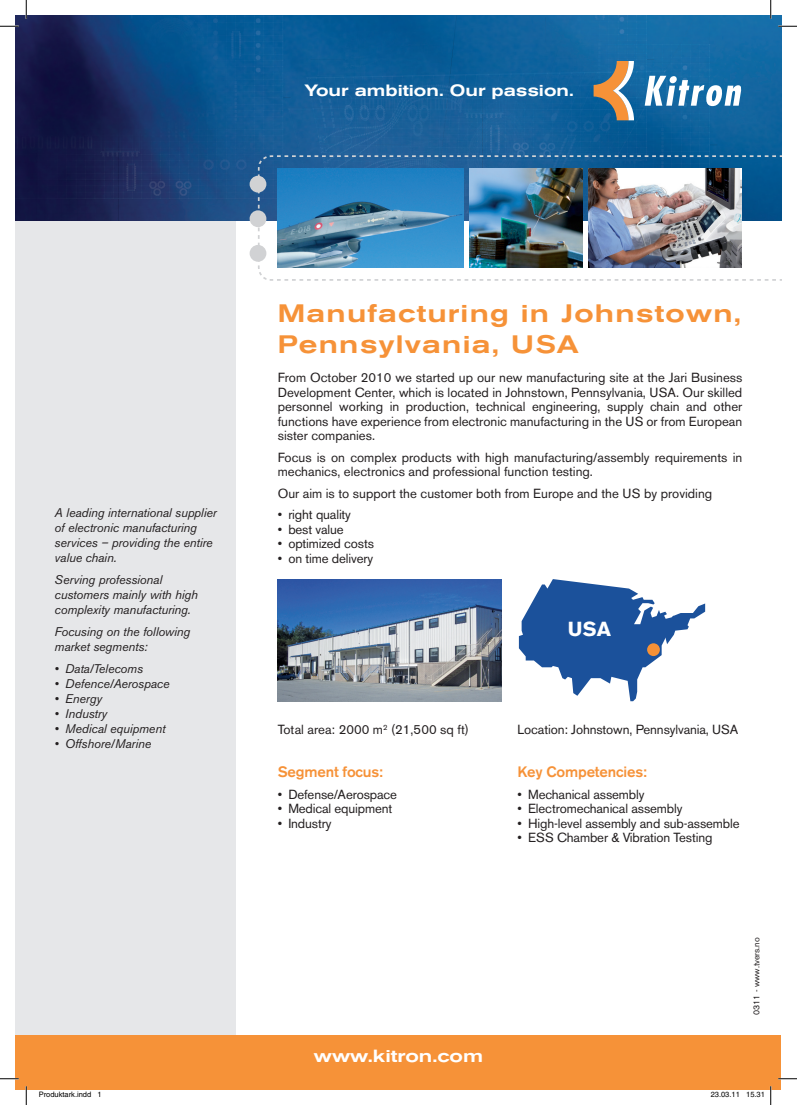
<style>
.page{position:relative;width:797px;height:1105px;background:#fff}
.page>*{position:absolute;margin:0;border:0;box-sizing:border-box;transform-origin:0 0}
.t1{font:500 expanded 25px/31.1px "Akzidenz Grotesk BE";letter-spacing:.05em;color:#f69238}
.t2{font:700 20.25px "Akzidenz Grotesk BE";color:#fff}
.t3{font:500 expanded 17.5px "Akzidenz Grotesk BE";color:#fff}
.t4{font:500 expanded 16.25px "Akzidenz Grotesk BE";color:#fff}
.t5{font:500 15px "Akzidenz Grotesk BE";letter-spacing:-.01em;color:#f69238}
.t6{font:13.12px/14.5px "Akzidenz Grotesk BE";color:#231f20;text-align:justify}
.t7{font:italic 12.5px/15px "Akzidenz Grotesk BE";letter-spacing:-.01em;color:#231f20}
.t8{font:8.75px "Akzidenz Grotesk BE";color:#231f20}
.t9{font:7.5px "Helvetica";color:#000}
</style>
<div class="page">
<div style="left:16px;top:99px;width:220px;height:979px;background:#e6e7e9"></div>
<img style="left:16px;top:16px;width:765px;height:204px">
<svg style="left:593px;top:61px;width:41px;height:59px;background:#868983"></svg>
<svg style="left:644px;top:76px;width:98px;height:30px"></svg>
<svg style="left:257px;top:154px;width:524px;height:127px"></svg>
<div style="left:249px;top:176px;width:17px;height:17px;background:#d1d2d4;border-radius:50%"></div>
<div style="left:249px;top:210px;width:17px;height:17px;background:#d1d2d4;border-radius:50%"></div>
<div style="left:249px;top:245px;width:17px;height:17px;background:#d1d2d4;border-radius:50%"></div>
<img style="left:278px;top:169px;width:185px;height:99px">
<img style="left:469px;top:169px;width:113px;height:99px">
<div style="left:16px;top:1035px;width:765px;height:54px;background:#f69238"></div>
<img style="left:588px;top:169px;width:153px;height:99px">
<img style="left:278px;top:579px;width:223px;height:122px">
<svg style="left:519px;top:579px;width:186px;height:122px"></svg>
<div style="left:647px;top:643px;width:13px;height:13px;background:#f59137;border-radius:50%"></div>
<svg style="left:0;top:25px;width:19px;height:2px"></svg>
<svg style="left:778px;top:25px;width:19px;height:2px"></svg>
<svg style="left:0;top:1078px;width:19px;height:1px"></svg>
<svg style="left:778px;top:1078px;width:19px;height:1px"></svg>
<svg style="left:25px;top:0;width:2px;height:19px"></svg>
<svg style="left:25px;top:1086px;width:2px;height:19px"></svg>
<svg style="left:770px;top:0;width:1px;height:19px"></svg>
<svg style="left:770px;top:1086px;width:1px;height:19px"></svg>
<p class="t4" style="left:304px;top:81px;width:271px">Your ambition. Our passion.</p>
<p class="t7" style="left:55px;top:505px;width:164px">A leading international supplier of electronic manufacturing services – providing the entire value chain.</p>
<p class="t7" style="left:55px;top:572px;width:145px">Serving professional customers mainly with high complexity manufacturing.</p>
<p class="t7" style="left:55px;top:624px;width:137px">Focusing on the following market segments:</p>
<p class="t7" style="left:55px;top:661px;width:90px">• Data/Telecoms</p>
<p class="t7" style="left:55px;top:676px;width:116px">• Defence/Aerospace</p>
<p class="t7" style="left:55px;top:691px;width:49px">• Energy</p>
<p class="t7" style="left:55px;top:706px;width:54px">• Industry</p>
<p class="t7" style="left:55px;top:721px;width:112px">• Medical equipment</p>
<p class="t7" style="left:55px;top:736px;width:98px">• Offshore/Marine</p>
<h1 class="t1" style="left:278px;top:298px;width:465px">Manufacturing in Johnstown,<br>Pennsylvania, USA</h1>
<p class="t6" style="left:278px;top:370px;width:466px">From October 2010 we started up our new manufacturing site at the Jari Business Development Center, which is located in Johnstown, Pennsylvania, USA. Our skilled personnel working in production, technical engineering, supply chain and other functions have experience from electronic manufacturing in the US or from European sister companies.</p>
<p class="t6" style="left:278px;top:450px;width:466px">Focus is on complex products with high manufacturing/assembly requirements in mechanics, electronics and professional function testing.</p>
<p class="t6" style="left:278px;top:486px;width:436px">Our aim is to support the customer both from Europe and the US by providing</p>
<p class="t6" style="left:278px;top:508px;width:75px">• right quality</p>
<p class="t6" style="left:278px;top:522px;width:68px">• best value</p>
<p class="t6" style="left:278px;top:537px;width:98px">• optimized costs</p>
<p class="t6" style="left:278px;top:551px;width:97px">• on time delivery</p>
<p class="t6" style="left:278px;top:722px;width:193px">Total area: 2000 m<sup>2</sup> (21,500 sq ft)</p>
<p class="t5" style="left:278px;top:763px;width:107px">Segment focus:</p>
<p class="t6" style="left:278px;top:787px;width:121px">• Defense/Aerospace</p>
<p class="t6" style="left:278px;top:802px;width:116px">• Medical equipment</p>
<p class="t6" style="left:278px;top:816px;width:55px">• Industry</p>
<h2 class="t2" style="left:568px;top:617px;width:45px">USA</h2>
<p class="t6" style="left:517px;top:722px;width:222px">Location: Johnstown, Pennsylvania, USA</p>
<p class="t5" style="left:517px;top:763px;width:131px">Key Competencies:</p>
<p class="t6" style="left:517px;top:787px;width:128px">• Mechanical assembly</p>
<p class="t6" style="left:517px;top:802px;width:166px">• Electromechanical assembly</p>
<p class="t6" style="left:517px;top:816px;width:224px">• High-level assembly and sub-assemble</p>
<p class="t6" style="left:517px;top:831px;width:196px">• ESS Chamber &amp; Vibration Testing</p>
<h3 class="t3" style="left:314px;top:1045px;width:171px">www.kitron.com</h3>
<p class="t8" style="left:751px;top:1015px;width:79px;rotate:-90deg">0311 - www.tvers.no</p>
<p class="t9" style="left:39px;top:1090px;width:64px">Produktark.indd 1</p>
<p class="t9" style="left:710px;top:1090px;width:56px">23.03.11 15.31</p>
</div>
